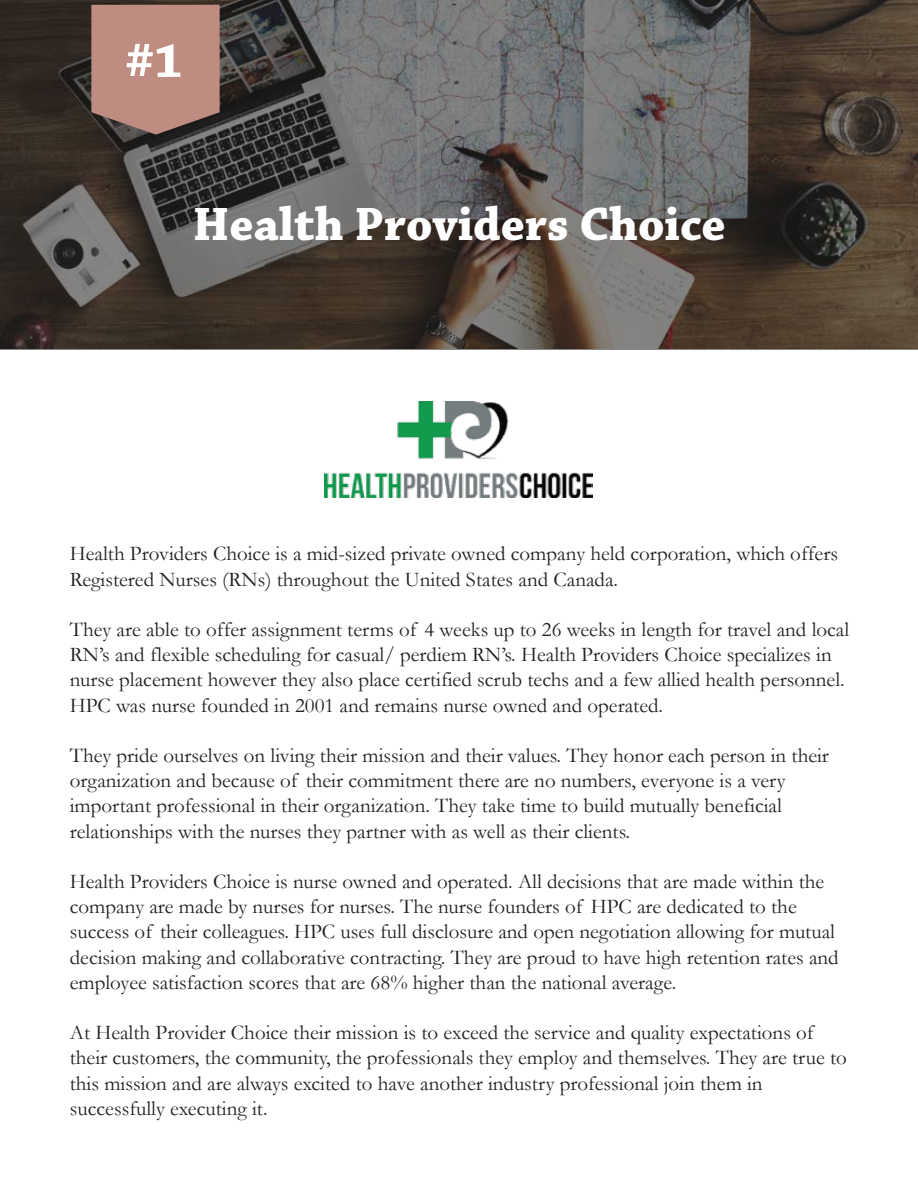
<style>
.page{position:relative;width:918px;height:1188px;background:#fff}
.page>*{position:absolute;margin:0;border:0;box-sizing:border-box;transform-origin:0 0}
.t1{font:700 51px "Chaparral Pro";color:#fff}
.t2{font:700 49.2px "Chaparral Pro";color:#fff}
.t3{font:21px/25.2px "Garamond";color:#231f20}
</style>
<div class="page">
<svg style="left:0;top:0;width:918px;height:349px;background:#544e49"></svg>
<svg style="left:91px;top:5px;width:129px;height:130px;background:#b18378"></svg>
<img style="left:325px;top:402px;width:268px;height:95px">
<h1 class="t1" style="left:125px;top:31px;width:59px">#1</h1>
<h2 class="t2" style="left:193px;top:195px;width:534px">Health Providers Choice</h2>
<p class="t3" style="left:70px;top:541px;width:770px">Health Providers Choice is a mid-sized private owned company held corporation, which offers<br>Registered Nurses (RNs) throughout the United States and Canada.</p>
<p class="t3" style="left:70px;top:616px;width:781px">They are able to offer assignment terms of 4 weeks up to 26 weeks in length for travel and local RN’s and flexible scheduling for casual/ perdiem RN’s. Health Providers Choice specializes in nurse placement however they also place certified scrub techs and a few allied health personnel.<br>HPC was nurse founded in 2001 and remains nurse owned and operated.</p>
<p class="t3" style="left:70px;top:742px;width:761px">They pride ourselves on living their mission and their values. They honor each person in their organization and because of their commitment there are no numbers, everyone is a very important professional in their organization. They take time to build mutually beneficial relationships with the nurses they partner with as well as their clients.</p>
<p class="t3" style="left:70px;top:868px;width:771px">Health Providers Choice is nurse owned and operated. All decisions that are made within the company are made by nurses for nurses. The nurse founders of HPC are dedicated to the success of their colleagues. HPC uses full disclosure and open negotiation allowing for mutual decision making and collaborative contracting. They are proud to have high retention rates and employee satisfaction scores that are 68% higher than the national average.</p>
<p class="t3" style="left:70px;top:1019px;width:779px">At Health Provider Choice their mission is to exceed the service and quality expectations of their customers, the community, the professionals they employ and themselves. They are true to this mission and are always excited to have another industry professional join them in successfully executing it.</p>
</div>
